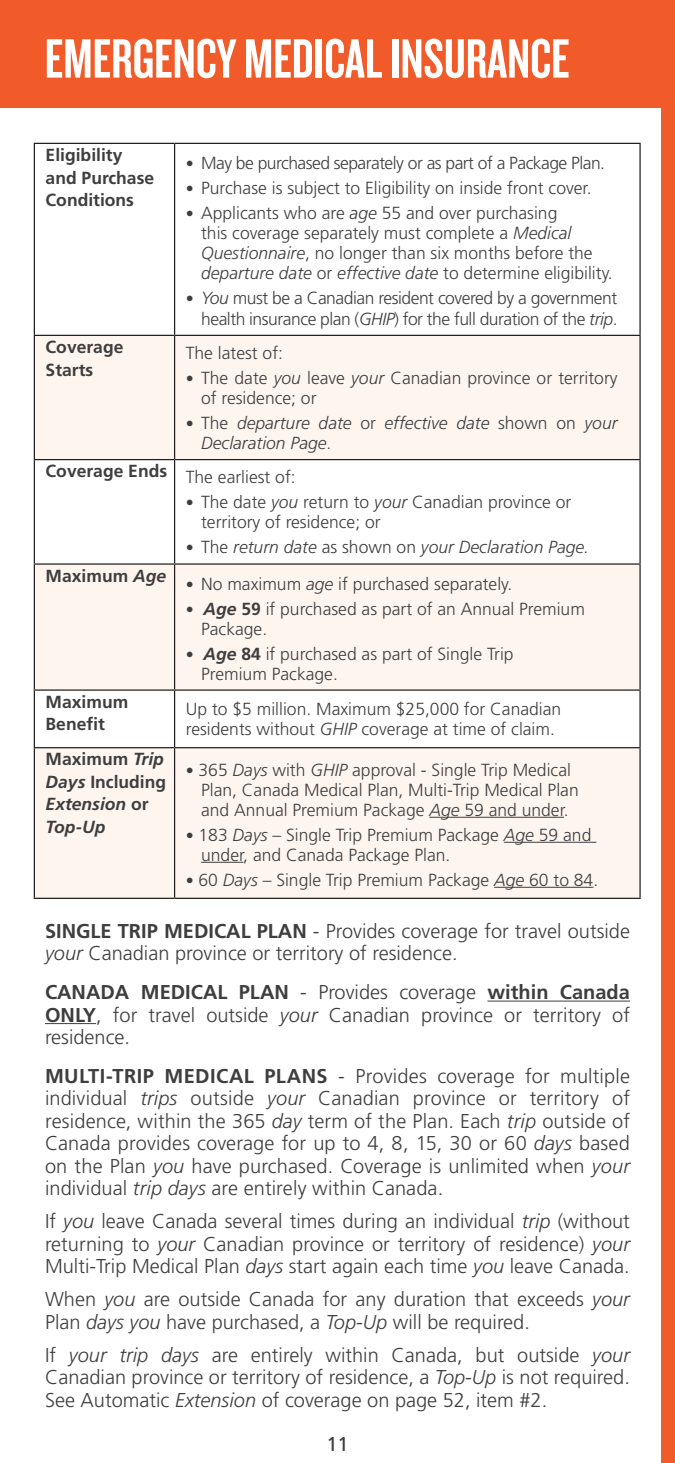
<style>
.page{position:relative;width:675px;height:1463px;background:#fff}
.page>*{position:absolute;margin:0;border:0;box-sizing:border-box;transform-origin:0 0}
.t1{font:57.5px "Knockout 48 Featherweight";color:#fff}
.t2{font:300 20px/22.5px "Frutiger";color:#3e3e3f;text-align:justify}
.t3{font:20px "Frutiger";color:#3e3e3f}
.t4{font:300 17.5px/20px "Frutiger";color:#3e3e3f}
.t5{font:300 17.5px/21.2px "Frutiger";letter-spacing:-.025em;color:#3e3e3f;text-align:right}
.t6{font:700 17.5px/22.5px "Frutiger";color:#3e3e3f}
.t7{font:italic 300 17.5px/20px "Frutiger";color:#3e3e3f}
.t8{font:300 17.5px "Frutiger";letter-spacing:-.03em;color:#3e3e3f}
.t9{font:italic 700 17.5px/22.5px "Frutiger";color:#3e3e3f}
.s1{font-size:16px}
.s2{font-style:italic}
.s3{font-style:normal;font-size:16px}
.s4{font-style:normal}
.s5{font-weight:700;font-style:italic}
.s6{font-weight:700}
</style>
<div class="page">
<div style="left:0;top:0;width:675px;height:108px;background:#f15b2a"></div>
<svg style="left:35px;top:336px;width:604px;height:561px;fill:#fef5ef"></svg>
<hr style="left:34px;top:143px;width:141px;height:1px;background:#231f20">
<hr style="left:34px;top:144px;width:1px;height:191px;background:#231f20">
<hr style="left:175px;top:143px;width:466px;height:1px;background:#231f20">
<hr style="left:174px;top:144px;width:1px;height:191px;background:#231f20">
<hr style="left:639px;top:144px;width:2px;height:191px;background:#231f20">
<hr style="left:34px;top:335px;width:141px;height:1px;background:#231f20">
<hr style="left:34px;top:336px;width:1px;height:123px;background:#231f20">
<hr style="left:175px;top:335px;width:466px;height:1px;background:#231f20">
<hr style="left:174px;top:336px;width:1px;height:123px;background:#231f20">
<hr style="left:639px;top:336px;width:2px;height:123px;background:#231f20">
<hr style="left:34px;top:459px;width:141px;height:1px;background:#231f20">
<hr style="left:34px;top:460px;width:1px;height:103px;background:#231f20">
<hr style="left:175px;top:459px;width:466px;height:1px;background:#231f20">
<hr style="left:174px;top:460px;width:1px;height:103px;background:#231f20">
<hr style="left:639px;top:460px;width:2px;height:103px;background:#231f20">
<hr style="left:34px;top:563px;width:141px;height:1px;background:#231f20">
<hr style="left:34px;top:564px;width:1px;height:125px;background:#231f20">
<hr style="left:175px;top:563px;width:466px;height:1px;background:#231f20">
<hr style="left:174px;top:564px;width:1px;height:125px;background:#231f20">
<hr style="left:639px;top:564px;width:2px;height:125px;background:#231f20">
<hr style="left:34px;top:689px;width:141px;height:1px;background:#231f20">
<hr style="left:34px;top:690px;width:1px;height:57px;background:#231f20">
<hr style="left:175px;top:689px;width:466px;height:1px;background:#231f20">
<hr style="left:174px;top:690px;width:1px;height:57px;background:#231f20">
<hr style="left:639px;top:690px;width:2px;height:57px;background:#231f20">
<hr style="left:34px;top:747px;width:141px;height:1px;background:#231f20">
<hr style="left:34px;top:748px;width:1px;height:149px;background:#231f20">
<hr style="left:175px;top:747px;width:466px;height:1px;background:#231f20">
<hr style="left:174px;top:748px;width:1px;height:149px;background:#231f20">
<hr style="left:639px;top:748px;width:2px;height:149px;background:#231f20">
<hr style="left:34px;top:897px;width:141px;height:2px;background:#231f20">
<hr style="left:175px;top:897px;width:466px;height:2px;background:#231f20">
<hr style="left:429px;top:817px;width:135px;height:1px;background:#3e3e3f">
<hr style="left:504px;top:842px;width:92px;height:1px;background:#3e3e3f">
<hr style="left:201px;top:862px;width:42px;height:1px;background:#3e3e3f">
<hr style="left:494px;top:887px;width:99px;height:1px;background:#3e3e3f">
<div style="left:661px;top:0;width:14px;height:1462px;background:#f15b2a"></div>
<hr style="left:487px;top:1000px;width:143px;height:1px;background:#3e3e3f">
<hr style="left:45px;top:1023px;width:51px;height:1px;background:#3e3e3f">
<h1 class="t1" style="left:45px;top:23px;width:526px">EMERGENCY MEDICAL INSURANCE</h1>
<p class="t6" style="left:46px;top:144px;width:110px">Eligibility and Purchase<br>Conditions</p>
<p class="t8" style="left:186px;top:153px;width:421px"><span class="s1">•</span> May be purchased separately or as part of a Package Plan.</p>
<p class="t4" style="left:186px;top:178px;width:407px"><span class="s1">•</span> Purchase is subject to Eligibility on inside front cover.</p>
<p class="t4" style="left:201px;top:203px;width:413px;text-indent:-15px"><span class="s1">•</span> Applicants who are <span class="s2">age</span> 55 and over purchasing<br>this coverage separately must complete a <span class="s2">Medical Questionnaire</span>, no longer than six months before the <span class="s2">departure date</span> or <span class="s2">effective date</span> to determine eligibility.</p>
<p class="t5" style="left:186px;top:287px;width:433px"><span class="s1">•</span> <span class="s2">You</span> must be a Canadian resident covered by a government health insurance plan (<span class="s2">GHIP</span>) for the full duration of the <span class="s2">trip</span>.</p>
<p class="t6" style="left:46px;top:336px;width:79px">Coverage<br>Starts</p>
<p class="t4" style="left:186px;top:343px;width:99px">The latest of:</p>
<p class="t4" style="left:201px;top:368px;width:418px;text-indent:-15px"><span class="s1">•</span> The date <span class="s2">you</span> leave <span class="s2">your</span> Canadian province or territory of residence; or</p>
<p class="t7" style="left:201px;top:413px;width:418px;text-indent:-15px"><span class="s3">•</span> <span class="s4">The</span> departure date <span class="s4">or</span> effective date <span class="s4">shown on</span> your<br>Declaration Page<span class="s4">.</span></p>
<p class="t4" style="left:46px;top:467px;width:252px"><sup>Coverage</sup> <sup>Ends</sup> The earliest of:</p>
<p class="t4" style="left:201px;top:492px;width:372px;text-indent:-15px"><span class="s1">•</span> The date <span class="s2">you</span> return to <span class="s2">your</span> Canadian province or territory of residence; or</p>
<p class="t4" style="left:46px;top:529px;width:545px;line-height:36.2px;text-indent:140px"><span class="s1">•</span> The <span class="s2">return date</span> as shown on <span class="s2">your Declaration Page.<br></span><sup>Maximum</sup> <sup>Age</sup> <span class="s1">•</span> No maximum <span class="s2">age</span> if purchased separately.</p>
<p class="t4" style="left:201px;top:599px;width:385px;text-indent:-15px"><span class="s1">•</span> <span class="s5">Age</span> <span class="s6">59</span> if purchased as part of an Annual Premium<br>Package.</p>
<p class="t4" style="left:201px;top:644px;width:314px;text-indent:-15px"><span class="s1">•</span> <span class="s5">Age</span> <span class="s6">84</span> if purchased as part of Single Trip<br>Premium Package.</p>
<p class="t6" style="left:46px;top:690px;width:84px">Maximum<br>Benefit</p>
<p class="t4" style="left:186px;top:699px;width:377px">Up to $5 million. Maximum $25,000 for Canadian residents without <span class="s2">GHIP</span> coverage at time of claim.</p>
<p class="t9" style="left:46px;top:748px;width:122px"><span class="s4">Maximum</span> Trip<br>Days <span class="s4">Including<br></span>Extension <span class="s4">or<br></span>Top-Up</p>
<p class="t4" style="left:201px;top:759px;width:379px;text-indent:-15px"><span class="s1">•</span> 365 <span class="s2">Days</span> with <span class="s2">GHIP</span> approval - Single Trip Medical<br>Plan, Canada Medical Plan, Multi-Trip Medical Plan and Annual Premium Package <span class="s2">Age</span> 59 and under.</p>
<p class="t4" style="left:201px;top:824px;width:392px;text-indent:-15px"><span class="s1">•</span> 183 <span class="s2">Days</span> – Single Trip Premium Package <span class="s2">Age</span> 59 and under, and Canada Package Plan.</p>
<p class="t4" style="left:186px;top:869px;width:414px"><span class="s1">•</span> 60 <span class="s2">Days</span> – Single Trip Premium Package <span class="s2">Age</span> 60 to 84.</p>
<p class="t2" style="left:45px;top:920px;width:587px"><span class="s6">SINGLE TRIP MEDICAL PLAN</span> - Provides coverage for travel outside <span class="s2">your</span> Canadian province or territory of residence.</p>
<p class="t2" style="left:45px;top:981px;width:587px"><span class="s6">CANADA MEDICAL PLAN</span> - Provides coverage <span class="s6">within Canada ONLY</span>, for travel outside <span class="s2">your</span> Canadian province or territory of residence.</p>
<p class="t2" style="left:45px;top:1065px;width:587px"><span class="s6">MULTI-TRIP MEDICAL PLANS</span> - Provides coverage for multiple individual <span class="s2">trips</span> outside <span class="s2">your</span> Canadian province or territory of residence, within the 365 <span class="s2">day</span> term of the Plan. Each <span class="s2">trip</span> outside of Canada provides coverage for up to 4, 8, 15, 30 or 60 <span class="s2">days</span> based on the Plan <span class="s2">you</span> have purchased. Coverage is unlimited when <span class="s2">your </span>individual <span class="s2">trip days</span> are entirely within Canada.</p>
<p class="t2" style="left:45px;top:1210px;width:587px">If <span class="s2">you</span> leave Canada several times during an individual <span class="s2">trip</span> (without returning to <span class="s2">your</span> Canadian province or territory of residence) <span class="s2">your </span>Multi-Trip Medical Plan <span class="s2">days</span> start again each time <span class="s2">you</span> leave Canada.</p>
<p class="t2" style="left:45px;top:1288px;width:586px">When <span class="s2">you</span> are outside Canada for any duration that exceeds <span class="s2">your<br></span>Plan <span class="s2">days you</span> have purchased, a <span class="s2">Top-Up</span> will be required.</p>
<p class="t2" style="left:45px;top:1343px;width:587px">If <span class="s2">your trip days</span> are entirely within Canada, but outside <span class="s2">your </span>Canadian province or territory of residence, a <span class="s2">Top-Up</span> is not required.<br>See Automatic <span class="s2">Extension</span> of coverage on page 52, item #2.</p>
<p class="t3" style="left:326px;top:1431px;width:24px">11</p>
</div>
